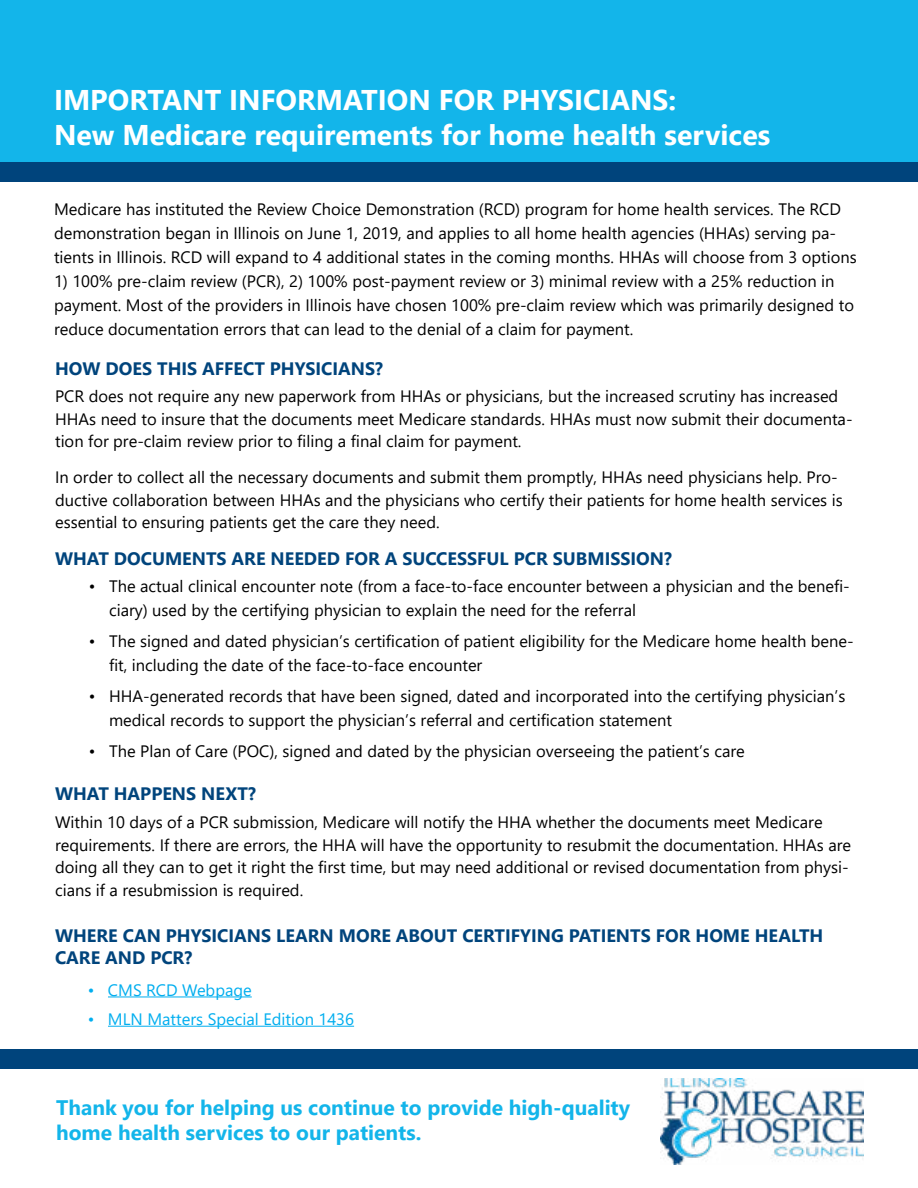
<style>
.page{position:relative;width:918px;height:1188px;background:#fff}
.page>*{position:absolute;margin:0;border:0;box-sizing:border-box;transform-origin:0 0}
.t1{font:700 28.5px/34.2px "Segoe UI";color:#fff}
.t2{font:700 21px/25.2px "Segoe UI";color:#13b5ea}
.t3{font:700 18px/21.6px "Segoe UI";color:#00447c}
.t4{font:16.5px/24px "Segoe UI";color:#000}
.t5{font:16.5px "Segoe UI";color:#00aeef}
</style>
<div class="page">
<div style="left:0;top:0;width:918px;height:162px;background:#13b5ea"></div>
<div style="left:0;top:162px;width:918px;height:19px;background:#00447c"></div>
<img style="left:661px;top:1078px;width:203px;height:87px">
<hr style="left:108px;top:996px;width:144px;height:1px;background:#00aeef">
<hr style="left:108px;top:1026px;width:246px;height:1px;background:#00aeef">
<div style="left:0;top:1049px;width:918px;height:20px;background:#00447c"></div>
<h1 class="t1" style="left:54px;top:81px;width:718px">IMPORTANT INFORMATION FOR PHYSICIANS:<br>New Medicare requirements for home health services</h1>
<p class="t4" style="left:54px;top:195px;width:804px">Medicare has instituted the Review Choice Demonstration (RCD) program for home health services. The RCD demonstration began in Illinois on June 1, 2019, and applies to all home health agencies (HHAs) serving pa&shy;tients in Illinois. RCD will expand to 4 additional states in the coming months. HHAs will choose from 3 options</p>
<p class="t4" style="left:54px;top:267px;width:802px">1) 100% pre-claim review (PCR), 2) 100% post-payment review or 3) minimal review with a 25% reduction in payment. Most of the providers in Illinois have chosen 100% pre-claim review which was primarily designed to reduce documentation errors that can lead to the denial of a claim for payment.</p>
<p class="t3" style="left:55px;top:356px;width:330px">HOW DOES THIS AFFECT PHYSICIANS?</p>
<p class="t4" style="left:55px;top:384px;width:799px;line-height:22.5px">PCR does not require any new paperwork from HHAs or physicians, but the increased scrutiny has increased<br>HHAs need to insure that the documents meet Medicare standards. HHAs must now submit their documenta&shy;tion for pre-claim review prior to filing a final claim for payment.</p>
<p class="t4" style="left:55px;top:465px;width:789px;line-height:22.5px">In order to collect all the necessary documents and submit them promptly, HHAs need physicians help. Pro&shy;ductive collaboration between HHAs and the physicians who certify their patients for home health services is essential to ensuring patients get the care they need.</p>
<p class="t3" style="left:55px;top:546px;width:618px">WHAT DOCUMENTS ARE NEEDED FOR A SUCCESSFUL PCR SUBMISSION?</p>
<p class="t4" style="left:109px;top:573px;width:742px;text-indent:-20px">• The actual clinical encounter note (from a face-to-face encounter between a physician and the benefi&shy;ciary) used by the certifying physician to explain the need for the referral</p>
<p class="t4" style="left:109px;top:628px;width:746px;text-indent:-20px">• The signed and dated physician’s certification of patient eligibility for the Medicare home health bene&shy;fit, including the date of the face-to-face encounter</p>
<p class="t4" style="left:109px;top:682px;width:738px;text-indent:-20px">• HHA-generated records that have been signed, dated and incorporated into the certifying physician’s medical records to support the physician’s referral and certification statement</p>
<p class="t4" style="left:89px;top:737px;width:658px">• The Plan of Care (POC), signed and dated by the physician overseeing the patient’s care</p>
<p class="t3" style="left:55px;top:781px;width:202px">WHAT HAPPENS NEXT?</p>
<p class="t4" style="left:55px;top:810px;width:798px;line-height:22.5px">Within 10 days of a PCR submission, Medicare will notify the HHA whether the documents meet Medicare requirements. If there are errors, the HHA will have the opportunity to resubmit the documentation. HHAs are doing all they can to get it right the first time, but may need additional or revised documentation from physi&shy;cians if a resubmission is required.</p>
<p class="t3" style="left:55px;top:923px;width:770px">WHERE CAN PHYSICIANS LEARN MORE ABOUT CERTIFYING PATIENTS FOR HOME HEALTH<br>CARE AND PCR?</p>
<p class="t5" style="left:88px;top:974px;width:166px">• CMS RCD Webpage</p>
<p class="t5" style="left:88px;top:1003px;width:268px">• MLN Matters Special Edition 1436</p>
<p class="t2" style="left:56px;top:1093px;width:575px">Thank you for helping us continue to provide high-quality home health services to our patients.</p>
</div>
